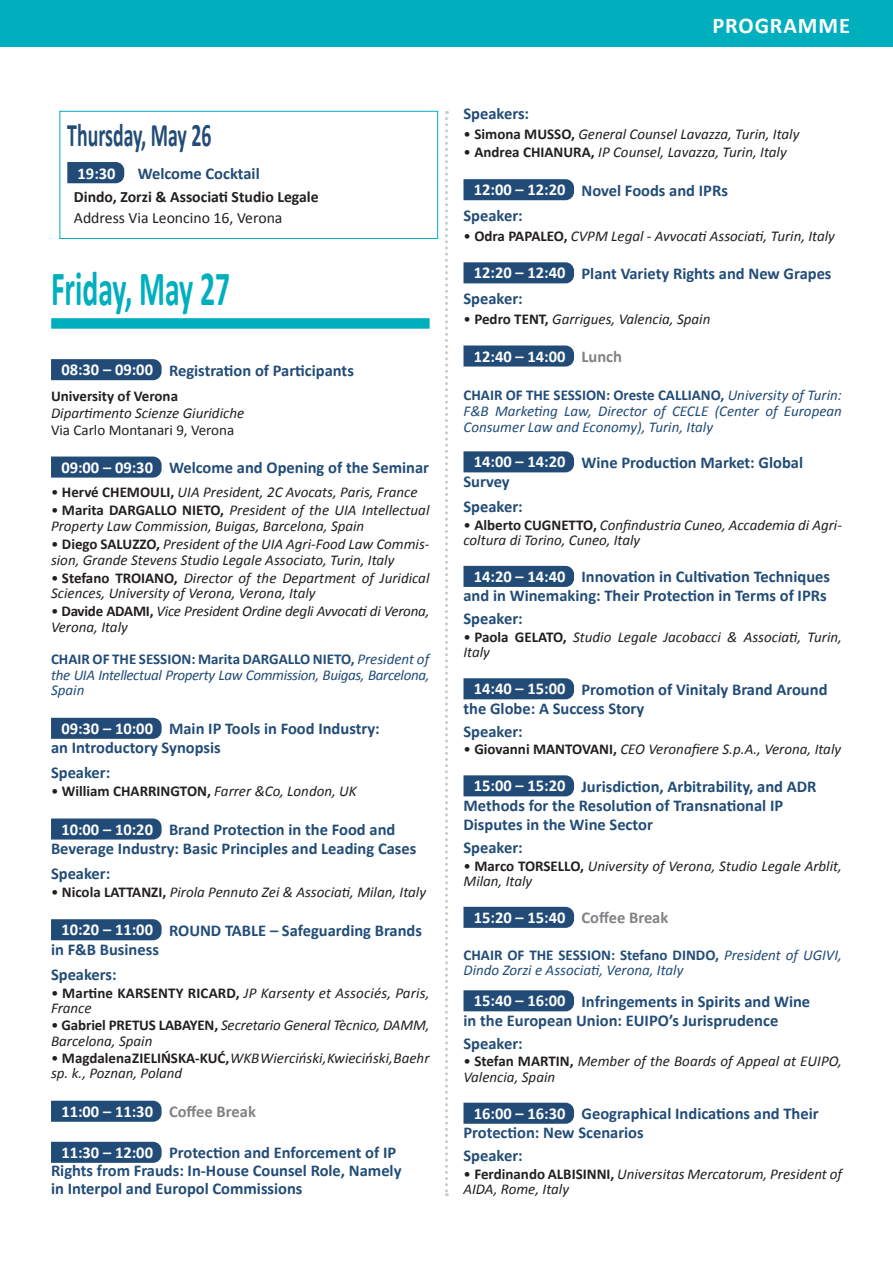
<style>
.page{position:relative;width:893px;height:1263px;background:#fff}
.page>*{position:absolute;margin:0;border:0;box-sizing:border-box;transform-origin:0 0}
.t1{font:700 49.5px "Calibri";color:#00afbe;scale:.6 1}
.t2{font:700 33px "Calibri";color:#224c77;scale:.6 1}
.t3{font:700 22.5px "Calibri";letter-spacing:.04em;color:#fff}
.t4{font:700 16.5px/19px "Calibri";color:#224c77}
.t5{font:700 16.5px "Calibri";color:#fff}
.t6{font:700 15.75px "Calibri";color:#231f20}
.t7{font:15.75px "Calibri";color:#231f20}
.t8{font:italic 15px/15.3px "Calibri";color:#231f20}
.t9{font:italic 15px/15.8px "Calibri";color:#224c77;text-align:justify}
.t10{font:700 15px "Calibri";color:#231f20}
.t11{font:15px "Calibri";color:#231f20}
.s1{color:#fff}
.s2{font-style:normal}
.s3{font-weight:700;font-style:normal}
.s4{font-weight:400}
.s5{font-weight:400;font-style:italic}
.s6{color:#808285}
</style>
<div class="page">
<div style="left:51px;top:359px;width:111px;height:21px;background:#224c77"></div>
<svg style="left:51px;top:456px;width:111px;height:22px;background:#2f567f"></svg>
<div style="left:51px;top:718px;width:111px;height:21px;background:#224c77"></div>
<div style="left:51px;top:818px;width:111px;height:21px;background:#224c77"></div>
<div style="left:51px;top:919px;width:111px;height:21px;background:#224c77"></div>
<div style="left:51px;top:1101px;width:111px;height:21px;background:#224c77"></div>
<div style="left:51px;top:1142px;width:111px;height:21px;background:#224c77"></div>
<div style="left:463px;top:179px;width:111px;height:21px;background:#224c77"></div>
<svg style="left:463px;top:262px;width:111px;height:21px;background:#29517b"></svg>
<svg style="left:463px;top:345px;width:111px;height:22px;background:#2f567f"></svg>
<svg style="left:463px;top:451px;width:111px;height:21px;background:#29517b"></svg>
<svg style="left:463px;top:566px;width:111px;height:21px;background:#264f79"></svg>
<svg style="left:463px;top:678px;width:111px;height:21px;background:#28517a"></svg>
<svg style="left:463px;top:775px;width:111px;height:21px;background:#29527b"></svg>
<svg style="left:463px;top:907px;width:111px;height:21px;background:#27507a"></svg>
<svg style="left:463px;top:990px;width:111px;height:21px;background:#28517b"></svg>
<svg style="left:463px;top:1103px;width:111px;height:21px;background:#28517a"></svg>
<svg style="left:445px;top:111px;width:3px;height:1085px"></svg>
<div style="left:60px;top:111px;width:378px;height:128px;border:1px solid #00afbe"></div>
<div style="left:51px;top:318px;width:379px;height:11px;background:#00afbe"></div>
<div style="left:0;top:0;width:893px;height:47px;background:#00afbe"></div>
<svg style="left:67px;top:162px;width:57px;height:21px"></svg>
<h2 class="t2" style="left:67px;top:115px;width:242px">Thursday, May 26</h2>
<p class="t5" style="left:78px;top:163px;width:40px">19:30</p>
<p class="t4" style="left:138px;top:163px;width:124px">Welcome Cocktail</p>
<p class="t6" style="left:74px;top:187px;width:246px">Dindo, Zorzi &amp; Associati Studio Legale</p>
<p class="t7" style="left:74px;top:208px;width:210px">Address Via Leoncino 16, Verona</p>
<h1 class="t1" style="left:51px;top:258px;width:300px">Friday, May 27</h1>
<p class="t4" style="left:61px;top:360px;width:294px"><span class="s1">08:30 – 09:00</span> Registration of Participants</p>
<p class="t10" style="left:51px;top:386px;width:129px">University of Verona</p>
<p class="t8" style="left:51px;top:405px;width:195px">Dipartimento Scienze Giuridiche</p>
<p class="t11" style="left:51px;top:421px;width:185px">Via Carlo Montanari 9, Verona</p>
<p class="t4" style="left:61px;top:457px;width:369px"><span class="s1">09:00 – 09:30</span> Welcome and Opening of the Seminar</p>
<p class="t8" style="left:51px;top:484px;width:368px"><span class="s2">•</span> <span class="s3">Hervé CHEMOULI,</span> UIA President, 2C Avocats, Paris, France</p>
<p class="t8" style="left:51px;top:502px;width:380px;line-height:15.8px"><span class="s2">•</span> <span class="s3">Marita DARGALLO NIETO,</span> President of the UIA Intellectual<br>Property Law Commission, Buigas, Barcelona, Spain</p>
<p class="t8" style="left:51px;top:535px;width:380px;line-height:15.8px"><span class="s2">•</span> <span class="s3">Diego SALUZZO,</span> President of the UIA Agri-Food Law Commis&shy;sion, Grande Stevens Studio Legale Associato, Turin, Italy</p>
<p class="t8" style="left:51px;top:569px;width:380px;line-height:15.8px"><span class="s2">•</span> <span class="s3">Stefano TROIANO,</span> Director of the Department of Juridical<br>Sciences, University of Verona, Verona, Italy</p>
<p class="t8" style="left:51px;top:603px;width:380px;line-height:15.8px"><span class="s2">•</span> <span class="s3">Davide ADAMI,</span> Vice President Ordine degli Avvocati di Verona,<br>Verona, Italy</p>
<p class="t9" style="left:51px;top:650px;width:380px"><span class="s3">CHAIR OF THE SESSION: Marita DARGALLO NIETO,</span> President of the UIA Intellectual Property Law Commission, Buigas, Barcelona, Spain</p>
<p class="t4" style="left:51px;top:718px;width:330px;text-indent:10px"><span class="s1">09:30 – 10:00</span> Main IP Tools in Food Industry: an Introductory Synopsis</p>
<p class="t4" style="left:51px;top:762px;width:61px">Speaker:</p>
<p class="t10" style="left:51px;top:782px;width:307px"><span class="s4">•</span> William CHARRINGTON, <span class="s5">Farrer &amp;Co, London, UK</span></p>
<p class="t4" style="left:51px;top:819px;width:367px;text-indent:10px"><span class="s1">10:00 – 10:20</span> Brand Protection in the Food and<br>Beverage Industry: Basic Principles and Leading Cases</p>
<p class="t4" style="left:51px;top:863px;width:61px">Speaker:</p>
<p class="t8" style="left:51px;top:883px;width:377px"><span class="s2">•</span> <span class="s3">Nicola LATTANZI,</span> Pirola Pennuto Zei &amp; Associati, Milan, Italy</p>
<p class="t4" style="left:51px;top:920px;width:372px;text-indent:10px"><span class="s1">10:20 – 11:00</span> ROUND TABLE – Safeguarding Brands in F&amp;B Business</p>
<p class="t4" style="left:51px;top:964px;width:67px">Speakers:</p>
<p class="t8" style="left:51px;top:984px;width:380px"><span class="s2">•</span> <span class="s3">Martine KARSENTY RICARD,</span> JP Karsenty et Associés, Paris,<br>France</p>
<p class="t8" style="left:51px;top:1017px;width:380px"><span class="s2">•</span> <span class="s3">Gabriel PRETUS LABAYEN,</span> Secretario General Tècnico, DAMM,<br>Barcelona, Spain</p>
<p class="t8" style="left:51px;top:1050px;width:380px"><span class="s2">•</span> <span class="s3">Magdalena ZIELIŃSKA-KUĆ,</span> WKB Wierciński, Kwieciński, Baehr sp. k., Poznan, Poland</p>
<p class="t5" style="left:61px;top:1101px;width:196px">11:00 – 11:30 <span class="s6">Coffee Break</span></p>
<p class="t4" style="left:51px;top:1143px;width:352px;line-height:18px;text-indent:10px"><span class="s1">11:30 – 12:00</span> Protection and Enforcement of IP<br>Rights from Frauds: In-House Counsel Role, Namely in Interpol and Europol Commissions</p>
<h3 class="t3" style="left:712px;top:11px;width:139px">PROGRAMME</h3>
<p class="t4" style="left:463px;top:103px;width:67px">Speakers:</p>
<p class="t8" style="left:463px;top:125px;width:337px"><span class="s2">•</span> <span class="s3">Simona MUSSO,</span> General Counsel Lavazza, Turin, Italy</p>
<p class="t8" style="left:463px;top:144px;width:325px"><span class="s2">•</span> <span class="s3">Andrea CHIANURA,</span> IP Counsel, Lavazza, Turin, Italy</p>
<p class="t4" style="left:463px;top:177px;width:266px;line-height:24.9px;text-indent:10px"><span class="s1">12:00 – 12:20</span> Novel Foods and IPRs<br>Speaker:</p>
<p class="t8" style="left:463px;top:227px;width:373px"><span class="s2">•</span> <span class="s3">Odra PAPALEO,</span> CVPM Legal - Avvocati Associati, Turin, Italy</p>
<p class="t4" style="left:463px;top:260px;width:370px;line-height:24.9px;text-indent:10px"><span class="s1">12:20 – 12:40</span> Plant Variety Rights and New Grapes<br>Speaker:</p>
<p class="t8" style="left:463px;top:310px;width:248px"><span class="s2">•</span> <span class="s3">Pedro TENT,</span> Garrigues, Valencia, Spain</p>
<p class="t5" style="left:474px;top:346px;width:150px">12:40 – 14:00 <span class="s6">Lunch</span></p>
<p class="t9" style="left:463px;top:387px;width:380px"><span class="s3">CHAIR OF THE SESSION: Oreste CALLIANO,</span> University of Turin:<br>F&amp;B Marketing Law, Director of CECLE (Center of European Consumer Law and Economy), Turin, Italy</p>
<p class="t4" style="left:463px;top:452px;width:341px;text-indent:10px"><span class="s1">14:00 – 14:20</span> Wine Production Market: Global<br>Survey</p>
<p class="t4" style="left:463px;top:496px;width:61px">Speaker:</p>
<p class="t8" style="left:463px;top:516px;width:380px"><span class="s2">•</span> <span class="s3">Alberto CUGNETTO,</span> Confindustria Cuneo, Accademia di Agri&shy;coltura di Torino, Cuneo, Italy</p>
<p class="t4" style="left:463px;top:567px;width:368px;text-align:right"><span class="s1">14:20 – 14:40</span> Innovation in Cultivation Techniques and in Winemaking: Their Protection in Terms of IPRs</p>
<p class="t4" style="left:463px;top:608px;width:61px">Speaker:</p>
<p class="t8" style="left:463px;top:629px;width:380px"><span class="s2">•</span> <span class="s3">Paola GELATO,</span> Studio Legale Jacobacci &amp; Associati, Turin,<br>Italy</p>
<p class="t4" style="left:463px;top:679px;width:366px;text-indent:10px"><span class="s1">14:40 – 15:00</span> Promotion of Vinitaly Brand Around the Globe: A Success Story</p>
<p class="t4" style="left:463px;top:721px;width:61px">Speaker:</p>
<p class="t8" style="left:463px;top:741px;width:379px"><span class="s2">•</span> <span class="s3">Giovanni MANTOVANI,</span> CEO Veronafiere S.p.A., Verona, Italy</p>
<p class="t4" style="left:463px;top:776px;width:354px;text-indent:10px"><span class="s1">15:00 – 15:20</span> Jurisdiction, Arbitrability, and ADR<br>Methods for the Resolution of Transnational IP<br>Disputes in the Wine Sector</p>
<p class="t4" style="left:463px;top:837px;width:61px">Speaker:</p>
<p class="t8" style="left:463px;top:857px;width:380px"><span class="s2">•</span> <span class="s3">Marco TORSELLO,</span> University of Verona, Studio Legale Arblit,<br>Milan, Italy</p>
<p class="t5" style="left:474px;top:907px;width:196px">15:20 – 15:40 <span class="s6">Coffee Break</span></p>
<p class="t9" style="left:463px;top:946px;width:380px"><span class="s3">CHAIR OF THE SESSION: Stefano DINDO,</span> President of UGIVI,<br>Dindo Zorzi e Associati, Verona, Italy</p>
<p class="t4" style="left:463px;top:991px;width:348px;text-indent:10px"><span class="s1">15:40 – 16:00</span> Infringements in Spirits and Wine in the European Union: EUIPO’s Jurisprudence</p>
<p class="t4" style="left:463px;top:1033px;width:61px">Speaker:</p>
<p class="t8" style="left:463px;top:1053px;width:380px"><span class="s2">•</span> <span class="s3">Stefan MARTIN,</span> Member of the Boards of Appeal at EUIPO,<br>Valencia, Spain</p>
<p class="t4" style="left:463px;top:1103px;width:357px;text-indent:10px"><span class="s1">16:00 – 16:30</span> Geographical Indications and Their<br>Protection: New Scenarios</p>
<p class="t4" style="left:463px;top:1145px;width:61px">Speaker:</p>
<p class="t8" style="left:463px;top:1165px;width:380px"><span class="s2">•</span> <span class="s3">Ferdinando ALBISINNI,</span> Universitas Mercatorum, President of<br>AIDA, Rome, Italy</p>
</div>
